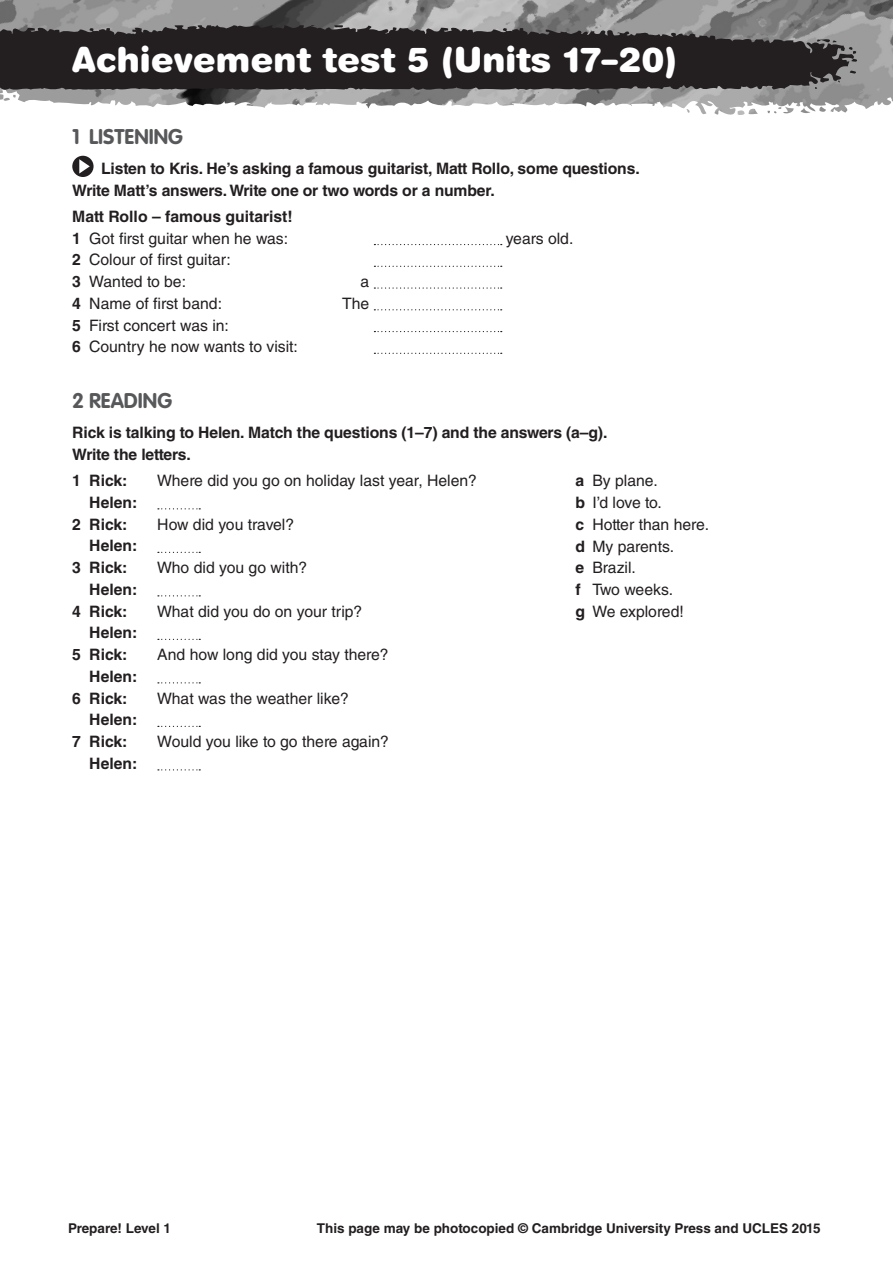
<style>
.page{position:relative;width:893px;height:1263px;background:#fff}
.page>*{position:absolute;margin:0;border:0;box-sizing:border-box;transform-origin:0 0}
.t1{font:900 34.5px "Helvetica Rounded LT Std";color:#fff}
.t2{font:700 21px "VAG Rounded Std";color:#57585a}
.t3{font:15.75px/21.8px "Helvetica LT Std";color:#231f20}
.t4{font:700 15.75px/21.8px "Helvetica LT Std";letter-spacing:-.01em;color:#231f20}
.t5{font:700 13.5px "Helvetica LT Std";color:#231f20}
.s1{font-weight:400}
.s2{font-weight:700}
</style>
<div class="page">
<svg style="left:698px;top:0;width:195px;height:115px;background:#a0a0a0"></svg>
<img style="left:0;top:0;width:698px;height:106px">
<svg style="left:0;top:25px;width:857px;height:67px;background:#464344"></svg>
<svg style="left:54px;top:0;width:639px;height:311px"></svg>
<svg style="left:374px;top:331px;width:128px;height:1px"></svg>
<svg style="left:374px;top:353px;width:128px;height:1px"></svg>
<svg style="left:158px;top:508px;width:42px;height:1px"></svg>
<svg style="left:158px;top:552px;width:42px;height:1px"></svg>
<svg style="left:158px;top:595px;width:42px;height:1px"></svg>
<svg style="left:158px;top:639px;width:42px;height:1px"></svg>
<svg style="left:158px;top:682px;width:42px;height:1px"></svg>
<svg style="left:158px;top:726px;width:42px;height:1px"></svg>
<svg style="left:158px;top:769px;width:42px;height:1px"></svg>
<h1 class="t1" style="left:72px;top:38px;width:606px">Achievement test 5 (Units 17–20)</h1>
<h2 class="t2" style="left:72px;top:124px;width:112px">1 LISTENING</h2>
<p class="t4" style="left:72px;top:157px;width:569px;text-indent:29px">Listen to Kris. He’s asking a famous guitarist, Matt Rollo, some questions.<br>Write Matt’s answers. Write one or two words or a number.</p>
<p class="t4" style="left:72px;top:205px;width:222px">Matt Rollo – famous guitarist!<br>1 <span class="s1">Got first guitar when he was:</span></p>
<p class="t3" style="left:506px;top:227px;width:69px">years old.</p>
<p class="t3" style="left:72px;top:249px;width:160px"><span class="s2">2</span> Colour of first guitar:<br><span class="s2">3</span> Wanted to be:</p>
<p class="t3" style="left:361px;top:271px;width:10px">a</p>
<p class="t3" style="left:72px;top:292px;width:151px"><span class="s2">4</span> Name of first band:</p>
<p class="t3" style="left:342px;top:292px;width:29px">The</p>
<p class="t3" style="left:72px;top:314px;width:227px"><span class="s2">5</span> First concert was in:<br><span class="s2">6</span> Country he now wants to visit:</p>
<h2 class="t2" style="left:72px;top:388px;width:101px">2 READING</h2>
<p class="t4" style="left:72px;top:422px;width:537px">Rick is talking to Helen. Match the questions (1–7) and the answers (a–g).<br>Write the letters.</p>
<p class="t4" style="left:72px;top:469px;width:57px">1 Rick:</p>
<p class="t3" style="left:157px;top:470px;width:321px">Where did you go on holiday last year, Helen?</p>
<p class="t4" style="left:72px;top:491px;width:67px;text-indent:17px">Helen:<br>2 Rick:</p>
<p class="t3" style="left:575px;top:470px;width:135px"><span class="s2">a</span> By plane.<br><span class="s2">b</span> I’d love to.<br><span class="s2">c</span> Hotter than here. <span class="s2">d</span> My parents.<br><span class="s2">e</span> Brazil.<br><span class="s2">f</span> Two weeks.<br><span class="s2">g</span> We explored!</p>
<p class="t3" style="left:157px;top:513px;width:138px">How did you travel?</p>
<p class="t4" style="left:72px;top:535px;width:67px;text-indent:17px">Helen:<br>3 Rick:</p>
<p class="t3" style="left:157px;top:557px;width:151px">Who did you go with?</p>
<p class="t4" style="left:72px;top:578px;width:67px;text-indent:17px">Helen:<br>4 Rick:</p>
<p class="t3" style="left:157px;top:600px;width:207px">What did you do on your trip?</p>
<p class="t4" style="left:72px;top:622px;width:67px;text-indent:17px">Helen:<br>5 Rick:</p>
<p class="t4" style="left:72px;top:665px;width:67px;text-indent:17px">Helen:<br>6 Rick:</p>
<p class="t4" style="left:72px;top:709px;width:67px;text-indent:17px">Helen:<br>7 Rick:</p>
<p class="t4" style="left:89px;top:752px;width:50px">Helen:</p>
<p class="t3" style="left:157px;top:644px;width:233px">And how long did you stay there?</p>
<p class="t3" style="left:157px;top:687px;width:193px">What was the weather like?</p>
<p class="t3" style="left:157px;top:731px;width:233px">Would you like to go there again?</p>
<p class="t5" style="left:68px;top:1220px;width:105px">Prepare! Level 1</p>
<p class="t5" style="left:317px;top:1220px;width:505px">This page may be photocopied © Cambridge University Press and UCLES 2015</p>
</div>
